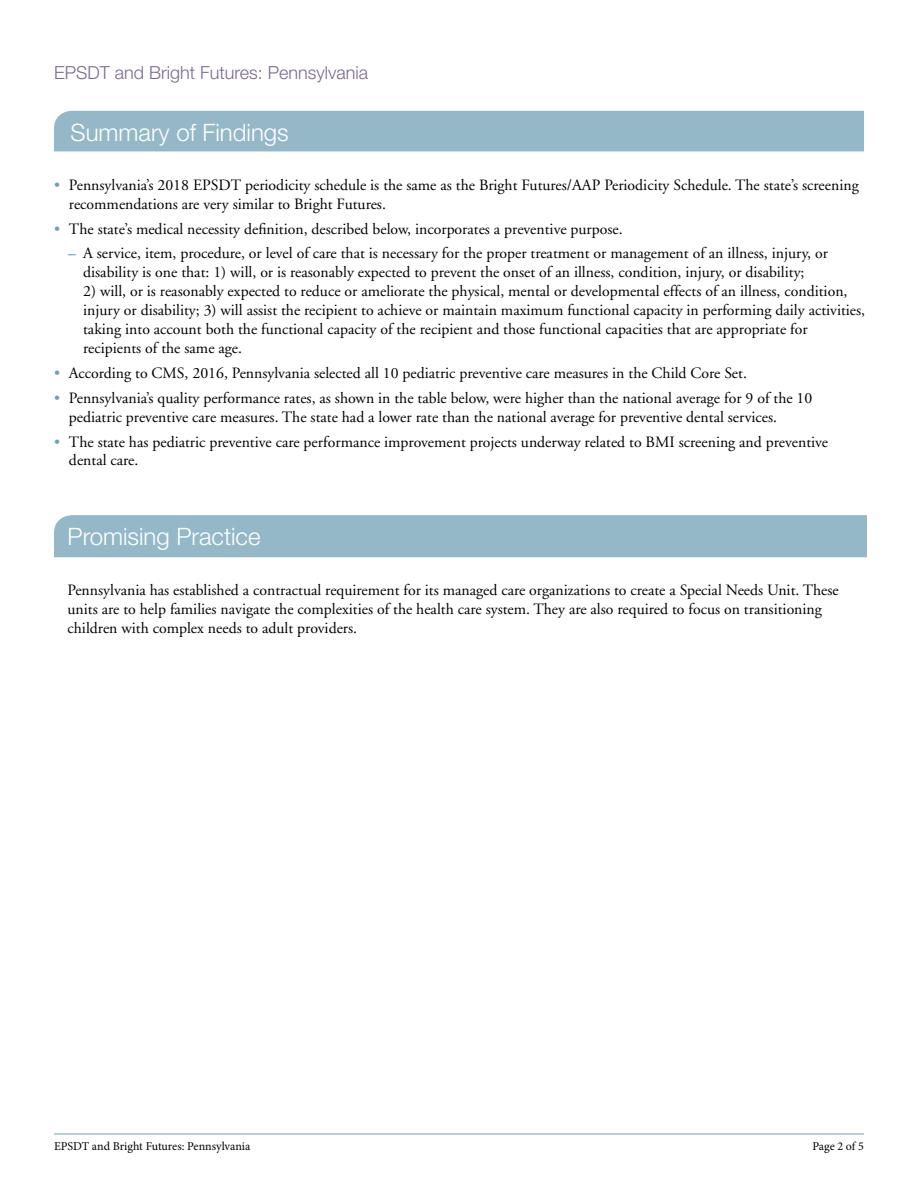
<style>
.page{position:relative;width:918px;height:1188px;background:#fff}
.page>*{position:absolute;margin:0;border:0;box-sizing:border-box;transform-origin:0 0}
.t1{font:300 24px "Helvetica Neue";color:#fff}
.t2{font:300 18px "Helvetica Neue";color:#7c6990}
.t3{font:15.75px/18.9px "Adobe Garamond";color:#000}
.t4{font:12px "Minion Pro";letter-spacing:-.005em;color:#000}
.s1{color:#6ba2b8}
.s2{font-weight:700;color:#6ba2b8}
</style>
<div class="page">
<hr style="left:54px;top:1134px;width:810px;height:1px;background:#6ba2b8">
<div style="left:54px;top:515px;width:813px;height:42px;background:#95b8c9"></div>
<div style="left:54px;top:111px;width:810px;height:40px;background:#95b8c9"></div>
<p class="t2" style="left:54px;top:62px;width:316px">EPSDT and Bright Futures: Pennsylvania</p>
<h1 class="t1" style="left:71px;top:118px;width:220px">Summary of Findings</h1>
<p class="t3" style="left:69px;top:176px;width:791px;text-indent:-15px"><span class="s1">•</span> Pennsylvania’s 2018 EPSDT periodicity schedule is the same as the Bright Futures/AAP Periodicity Schedule. The state’s screening recommendations are very similar to Bright Futures.</p>
<p class="t3" style="left:54px;top:219px;width:570px"><span class="s1">•</span> The state’s medical necessity definition, described below, incorporates a preventive purpose.</p>
<p class="t3" style="left:68px;top:244px;width:761px;text-align:center"><span class="s2">–</span> A service, item, procedure, or level of care that is necessary for the proper treatment or management of an illness, injury, or disability is one that: 1) will, or is reasonably expected to prevent the onset of an illness, condition, injury, or disability;</p>
<p class="t3" style="left:83px;top:282px;width:784px">2) will, or is reasonably expected to reduce or ameliorate the physical, mental or developmental effects of an illness, condition, injury or disability; 3) will assist the recipient to achieve or maintain maximum functional capacity in performing daily activities, taking into account both the functional capacity of the recipient and those functional capacities that are appropriate for recipients of the same age.</p>
<p class="t3" style="left:54px;top:364px;width:694px"><span class="s1">•</span> According to CMS, 2016, Pennsylvania selected all 10 pediatric preventive care measures in the Child Core Set.</p>
<p class="t3" style="left:69px;top:389px;width:745px;text-indent:-15px"><span class="s1">•</span> Pennsylvania’s quality performance rates, as shown in the table below, were higher than the national average for 9 of the 10 pediatric preventive care measures. The state had a lower rate than the national average for preventive dental services.</p>
<p class="t3" style="left:69px;top:432px;width:761px;text-indent:-15px"><span class="s1">•</span> The state has pediatric preventive care performance improvement projects underway related to BMI screening and preventive dental care.</p>
<h1 class="t1" style="left:68px;top:522px;width:194px">Promising Practice</h1>
<p class="t3" style="left:68px;top:581px;width:773px">Pennsylvania has established a contractual requirement for its managed care organizations to create a Special Needs Unit. These units are to help families navigate the complexities of the health care system. They are also required to focus on transitioning children with complex needs to adult providers.</p>
<p class="t4" style="left:54px;top:1138px;width:198px">EPSDT and Bright Futures: Pennsylvania</p>
<p class="t4" style="left:812px;top:1138px;width:53px">Page 2 of 5</p>
</div>
